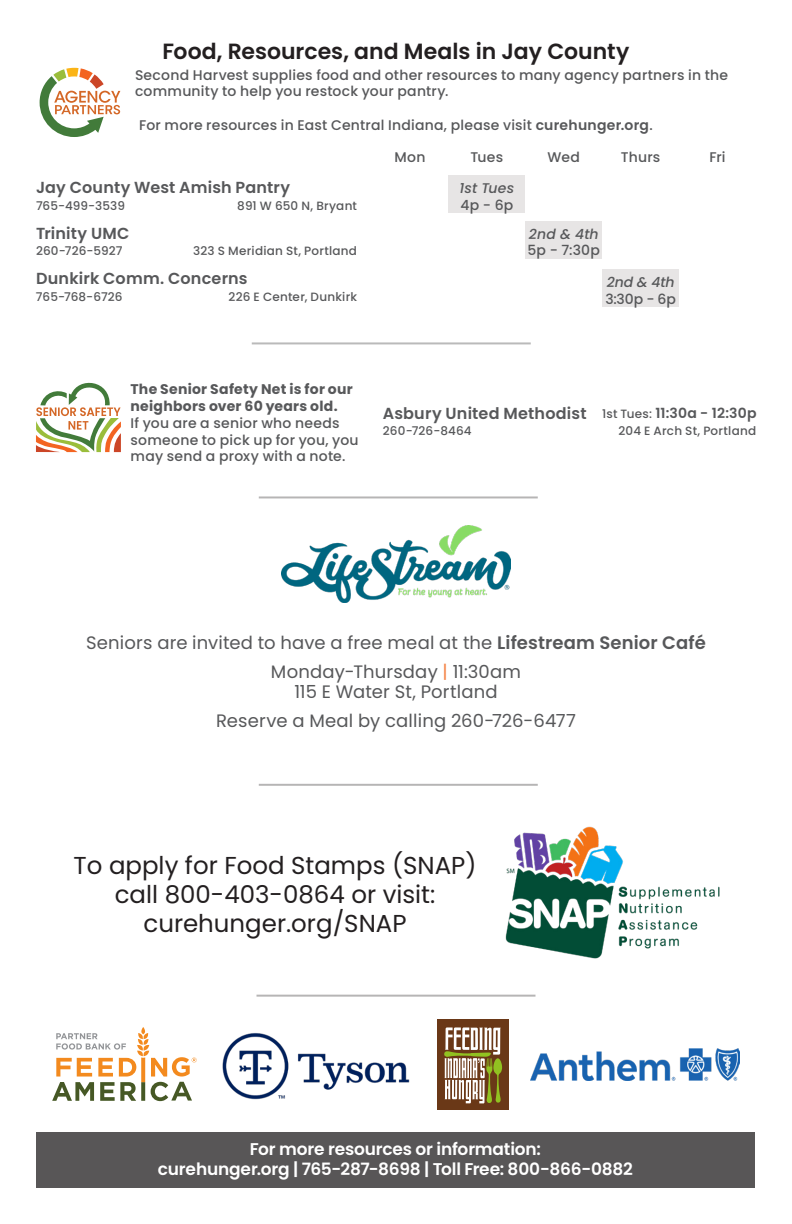
<style>
.page{position:relative;width:792px;height:1224px;background:#fff}
.page>*{position:absolute;margin:0;border:0;box-sizing:border-box;transform-origin:0 0}
.t1{font:24.4px/29.4px "Poppins";color:#231f20;text-align:center}
.t2{font:600 22px "Poppins";color:#231f20}
.t3{font:18px/29px "Poppins";letter-spacing:.01em;color:#57585a;text-align:center}
.t4{font:600 17px/20.4px "Poppins";letter-spacing:-.01em;color:#fff;text-align:center}
.t5{font:600 16px "Poppins";letter-spacing:.01em;color:#57585a}
.t6{font:500 14px/16.8px "Poppins";letter-spacing:.015em;color:#57585a}
.t7{font:700 14px/16.8px "Poppins";letter-spacing:.02em;color:#57585a}
.t8{font:italic 500 14px "Poppins";letter-spacing:.005em;color:#57585a}
.t9{font:600 14px "Poppins";letter-spacing:.015em;color:#57585a}
.t10{font:500 12px "Poppins";letter-spacing:.01em;color:#57585a}
.s1{font-weight:600}
.s2{font-weight:500;font-size:12px}
.s3{color:#f58345}
</style>
<div class="page">
<div style="left:448px;top:176px;width:77px;height:37px;background:#e7e5e5"></div>
<div style="left:525px;top:221px;width:77px;height:37px;background:#e7e5e5"></div>
<div style="left:602px;top:270px;width:77px;height:37px;background:#e7e5e5"></div>
<svg style="left:40px;top:68px;width:80px;height:69px"></svg>
<hr style="left:252px;top:342px;width:279px;height:2px;background:#bababa">
<svg style="left:36px;top:383px;width:85px;height:69px"></svg>
<hr style="left:259px;top:784px;width:279px;height:2px;background:#231f20">
<hr style="left:259px;top:496px;width:279px;height:2px;background:#231f20">
<hr style="left:256px;top:995px;width:280px;height:2px;background:#231f20">
<img style="left:531px;top:1048px;width:209px;height:32px">
<svg style="left:52px;top:1027px;width:145px;height:74px"></svg>
<div style="left:437px;top:1019px;width:72px;height:90px;background:#6a3817"></div>
<svg style="left:444px;top:1027px;width:58px;height:76px"></svg>
<img style="left:222px;top:1033px;width:188px;height:67px">
<img style="left:505px;top:826px;width:215px;height:133px">
<img style="left:282px;top:526px;width:228px;height:76px">
<div style="left:36px;top:1133px;width:719px;height:55px;background:#585657"></div>
<h2 class="t2" style="left:163px;top:39px;width:468px">Food, Resources, and Meals in Jay County</h2>
<p class="t6" style="left:135px;top:66px;width:595px">Second Harvest supplies food and other resources to many agency partners in the community to help you restock your pantry.</p>
<p class="t6" style="left:139px;top:117px;width:515px">For more resources in East Central Indiana, please visit <span class="s1">curehunger.org</span>.</p>
<p class="t6" style="left:394px;top:149px;width:32px">Mon</p>
<p class="t6" style="left:470px;top:149px;width:34px">Tues</p>
<p class="t6" style="left:548px;top:149px;width:34px">Wed</p>
<p class="t6" style="left:621px;top:149px;width:41px">Thurs</p>
<p class="t6" style="left:710px;top:149px;width:18px">Fri</p>
<p class="t5" style="left:36px;top:178px;width:256px">Jay County West Amish Pantry</p>
<p class="t10" style="left:36px;top:199px;width:90px">765-499-3539</p>
<p class="t10" style="left:237px;top:199px;width:121px">891 W 650 N, Bryant</p>
<p class="t8" style="left:459px;top:180px;width:56px">1st Tues</p>
<p class="t6" style="left:460px;top:197px;width:54px">4p - 6p</p>
<p class="t5" style="left:36px;top:224px;width:95px">Trinity UMC</p>
<p class="t10" style="left:36px;top:244px;width:88px">260-726-5927</p>
<p class="t10" style="left:193px;top:244px;width:165px">323 S Meridian St, Portland</p>
<p class="t8" style="left:529px;top:226px;width:71px">2nd &amp; 4th</p>
<p class="t6" style="left:528px;top:242px;width:74px">5p - 7:30p</p>
<p class="t5" style="left:36px;top:269px;width:213px">Dunkirk Comm. Concerns</p>
<p class="t10" style="left:36px;top:290px;width:88px">765-768-6726</p>
<p class="t10" style="left:229px;top:290px;width:130px">226 E Center, Dunkirk</p>
<p class="t8" style="left:607px;top:274px;width:69px">2nd &amp; 4th</p>
<p class="t6" style="left:605px;top:291px;width:72px">3:30p - 6p</p>
<p class="t7" style="left:131px;top:381px;width:224px">The Senior Safety Net is for our neighbors over 60 years old.</p>
<p class="t6" style="left:131px;top:415px;width:230px">If you are a senior who needs someone to pick up for you, you may send a proxy with a note.</p>
<p class="t5" style="left:383px;top:404px;width:205px">Asbury United Methodist</p>
<p class="t10" style="left:383px;top:424px;width:90px">260-726-8464</p>
<p class="t9" style="left:602px;top:404px;width:156px"><span class="s2">1st Tues:</span> 11:30a - 12:30p</p>
<p class="t10" style="left:618px;top:424px;width:139px">204 E Arch St, Portland</p>
<p class="t3" style="left:86px;top:628px;width:621px">Seniors are invited to have a free meal at the <span class="s1">Lifestream Senior Café<br></span>Monday-Thursday <span class="s3">|</span> 11:30am</p>
<p class="t3" style="left:216px;top:677px;width:361px">115 E Water St, Portland<br>Reserve a Meal by calling 260-726-6477</p>
<h1 class="t1" style="left:74px;top:851px;width:404px">To apply for Food Stamps (SNAP) call 800-403-0864 or visit: curehunger.org/SNAP</h1>
<p class="t4" style="left:158px;top:1138px;width:477px">For more resources or information:<br>curehunger.org | 765-287-8698 | Toll Free: 800-866-0882</p>
</div>
